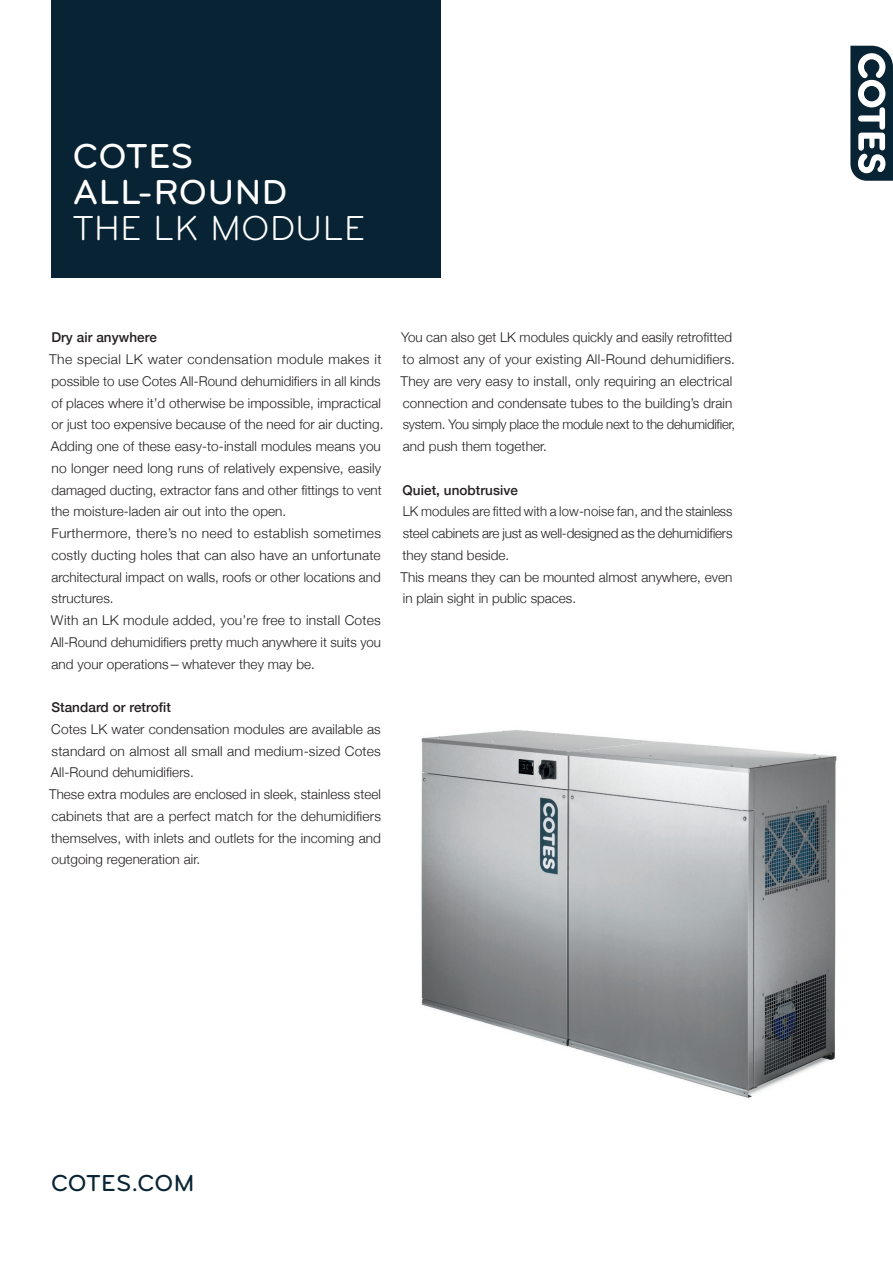
<style>
.page{position:relative;width:893px;height:1263px;background:#fff}
.page>*{position:absolute;margin:0;border:0;box-sizing:border-box;transform-origin:0 0}
.COTES_Headline_24{font:36px/36px "Bryant Medium Alternate";letter-spacing:.015em;color:#fff}
.COTES_Headline_24-2{font:36px "Bryant Regular Alternate";letter-spacing:.015em;color:#fff}
.COTES_Headline_16{font:24px "Bryant Medium Alternate";letter-spacing:.005em;color:#082333}
.COTES_Main_Text_Ligh{font:300 13.5px/21.8px "Helvetica Neue";letter-spacing:.005em;color:#231f20;text-align:justify}
.COTES_Header_Medium{font:500 13.5px "Helvetica Neue";letter-spacing:.005em;color:#231f20}
</style>
<div class="page">
<svg style="left:850px;top:46px;width:43px;height:135px"></svg>
<div style="left:51px;top:0;width:389px;height:277px;background:#082333"></div>
<img style="left:421px;top:730px;width:416px;height:369px">
<p class="COTES_Headline_24" style="left:73px;top:138px;width:216px">COTES<br>ALL-ROUND</p>
<p class="COTES_Headline_24-2" style="left:73px;top:207px;width:294px">THE LK MODULE</p>
<p class="COTES_Header_Medium" style="left:51px;top:327px;width:107px">Dry air anywhere</p>
<p class="COTES_Main_Text_Ligh" style="left:49px;top:347px;width:336px;text-align:left">The special LK water condensation module makes it possible to use Cotes All-Round dehumidifiers in all kinds of places where it’d otherwise be impossible, impractical or just too expensive because of the need for air ducting.</p>
<p class="COTES_Main_Text_Ligh" style="left:51px;top:434px;width:333px">Adding one of these easy-to-install modules means you no longer need long runs of relatively expensive, easily damaged ducting, extractor fans and other fittings to vent the moisture-laden air out into the open.</p>
<p class="COTES_Main_Text_Ligh" style="left:51px;top:521px;width:331px">Furthermore, there’s no need to establish sometimes costly ducting holes that can also have an unfortunate architectural impact on walls, roofs or other locations and structures.</p>
<p class="COTES_Main_Text_Ligh" style="left:51px;top:608px;width:332px">With an LK module added, you’re free to install Cotes All-Round dehumidifiers pretty much anywhere it suits you and your operations— whatever they may be.</p>
<p class="COTES_Header_Medium" style="left:51px;top:696px;width:121px">Standard or retrofit</p>
<p class="COTES_Main_Text_Ligh" style="left:51px;top:717px;width:332px">Cotes LK water condensation modules are available as standard on almost all small and medium-sized Cotes All-Round dehumidifiers.</p>
<p class="COTES_Main_Text_Ligh" style="left:49px;top:782px;width:333px">These extra modules are enclosed in sleek, stainless steel cabinets that are a perfect match for the dehumidifiers themselves, with inlets and outlets for the incoming and outgoing regeneration air.</p>
<p class="COTES_Main_Text_Ligh" style="left:401px;top:326px;width:336px;text-align:left">You can also get LK modules quickly and easily retrofitted to almost any of your existing All-Round dehumidifiers.<br>They are very easy to install, only requiring an electrical connection and condensate tubes to the building’s drain system. You simply place the module next to the dehumidifier, and push them together.</p>
<p class="COTES_Header_Medium" style="left:403px;top:479px;width:117px">Quiet, unobtrusive</p>
<p class="COTES_Main_Text_Ligh" style="left:402px;top:500px;width:332px">LK modules are fitted with a low-noise fan, and the stainless steel cabinets are just as well-designed as the dehumidifiers they stand beside.</p>
<p class="COTES_Main_Text_Ligh" style="left:401px;top:565px;width:333px">This means they can be mounted almost anywhere, even in plain sight in public spaces.</p>
<p class="COTES_Headline_16" style="left:51px;top:1168px;width:145px">COTES.COM</p>
</div>
